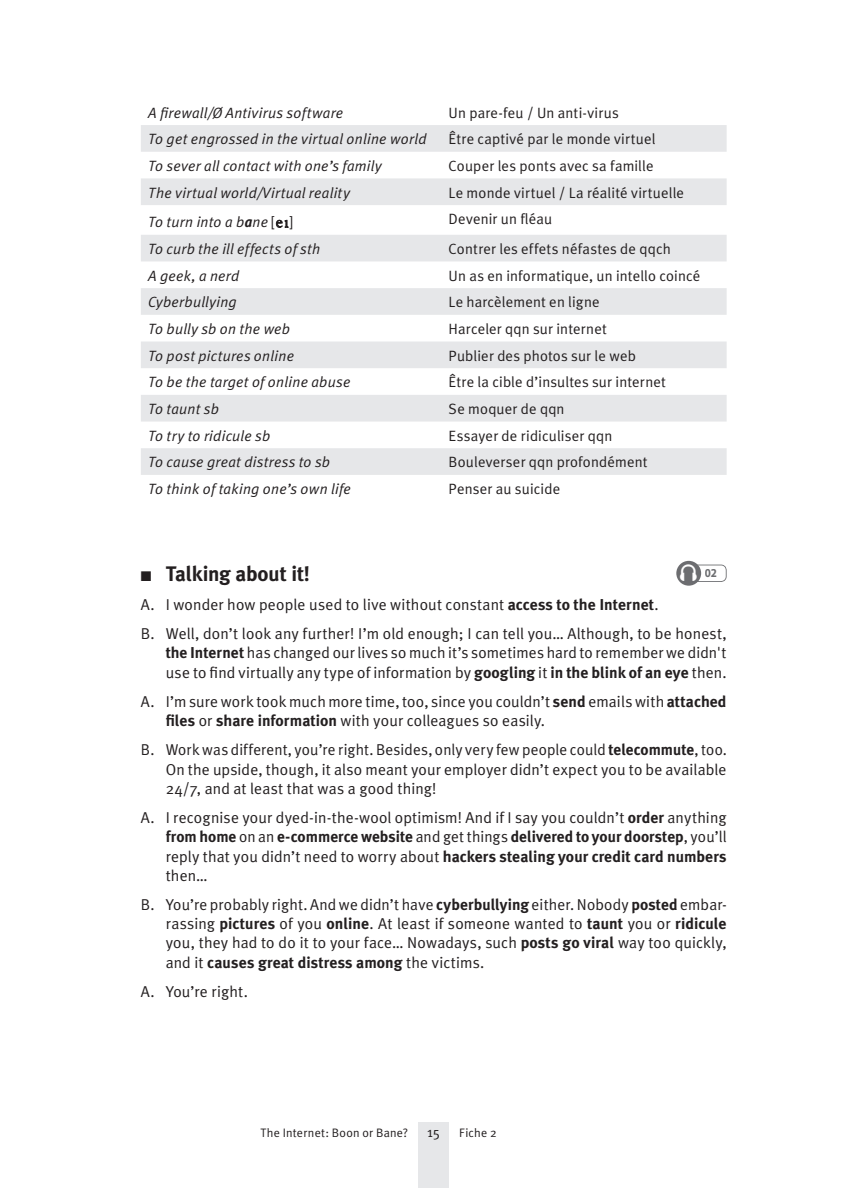
<style>
.page{position:relative;width:861px;height:1188px;background:#fff}
.page>*{position:absolute;margin:0;border:0;box-sizing:border-box;transform-origin:0 0}
.t1{font:700 21px "Meta Plus";letter-spacing:-.01em;color:#231f20}
.t2{font:15.75px/19.2px "Meta Plus Normal";letter-spacing:.01em;color:#231f20}
.t3{font:700 15.75px/19.2px "Meta Plus";color:#231f20}
.t4{font:14.88px "Meta Plus Normal";letter-spacing:.01em;color:#231f20}
.t5{font:italic 14.88px "Meta Plus Normal";letter-spacing:.015em;color:#231f20}
.t6{font:14px "Meta Plus Normal";color:#231f20}
.t7{font:12.25px "Meta Plus Normal";letter-spacing:.02em;color:#231f20}
.t8{font:700 12.25px "Myriad Pro";color:#6d6e71;scale:.9 1}
.s1{font-family:"Meta Plus";font-weight:700}
.s2{font-style:normal}
.s3{font-family:"Alphonetic GB";font-style:normal}
.s4{font-family:"Meta Plus Normal";font-weight:400}
</style>
<div class="page">
<div style="left:418px;top:1121px;width:30px;height:66px;background:#e6e7e9"></div>
<svg style="left:141px;top:125px;width:585px;height:350px;fill:#e6e7e9"></svg>
<svg style="left:676px;top:560px;width:25px;height:25px"></svg>
<svg style="left:680px;top:564px;width:46px;height:18px"></svg>
<p class="t5" style="left:148px;top:107px;width:196px">A firewall/Ø Antivirus software</p>
<p class="t4" style="left:448px;top:107px;width:172px">Un pare-feu / Un anti-virus</p>
<p class="t5" style="left:148px;top:133px;width:280px">To get engrossed in the virtual online world</p>
<p class="t4" style="left:448px;top:134px;width:208px">Être captivé par le monde virtuel</p>
<p class="t5" style="left:148px;top:160px;width:235px">To sever all contact with one’s family</p>
<p class="t4" style="left:448px;top:160px;width:206px">Couper les ponts avec sa famille</p>
<p class="t5" style="left:148px;top:187px;width:203px">The virtual world/Virtual reality</p>
<p class="t4" style="left:448px;top:187px;width:237px">Le monde virtuel / La réalité virtuelle</p>
<p class="t5" style="left:148px;top:216px;width:146px">To turn into a b<span class="s1">a</span>ne <span class="s2">[</span><span class="s3">eq</span><span class="s2">]</span></p>
<p class="t4" style="left:448px;top:214px;width:105px">Devenir un fléau</p>
<p class="t5" style="left:148px;top:243px;width:173px">To curb the ill effects of sth</p>
<p class="t4" style="left:448px;top:243px;width:224px">Contrer les effets néfastes de qqch</p>
<p class="t5" style="left:148px;top:270px;width:92px">A geek, a nerd</p>
<p class="t4" style="left:448px;top:270px;width:253px">Un as en informatique, un intello coincé</p>
<p class="t5" style="left:148px;top:296px;width:90px">Cyberbullying</p>
<p class="t4" style="left:448px;top:296px;width:153px">Le harcèlement en ligne</p>
<p class="t5" style="left:148px;top:323px;width:143px">To bully sb on the web</p>
<p class="t4" style="left:448px;top:323px;width:160px">Harceler qqn sur internet</p>
<p class="t5" style="left:148px;top:350px;width:147px">To post pictures online</p>
<p class="t4" style="left:448px;top:350px;width:189px">Publier des photos sur le web</p>
<p class="t5" style="left:148px;top:376px;width:204px">To be the target of online abuse</p>
<p class="t4" style="left:448px;top:376px;width:219px">Être la cible d’insultes sur internet</p>
<p class="t5" style="left:148px;top:403px;width:72px">To taunt sb</p>
<p class="t4" style="left:448px;top:403px;width:117px">Se moquer de qqn</p>
<p class="t5" style="left:148px;top:430px;width:123px">To try to ridicule sb</p>
<p class="t4" style="left:448px;top:430px;width:165px">Essayer de ridiculiser qqn</p>
<p class="t5" style="left:148px;top:456px;width:183px">To cause great distress to sb</p>
<p class="t4" style="left:448px;top:456px;width:200px">Bouleverser qqn profondément</p>
<p class="t5" style="left:148px;top:483px;width:204px">To think of taking one’s own life</p>
<p class="t4" style="left:448px;top:483px;width:113px">Penser au suicide</p>
<h1 class="t1" style="left:141px;top:565px;width:171px">■ Talking about it!</h1>
<p class="t8" style="left:704px;top:568px;width:15px">02</p>
<p class="t2" style="left:141px;top:591px;width:587px;line-height:29.2px">A. I wonder how people used to live without constant <span class="s1">access to the Internet</span>.<br>B. Well, don’t look any further! I’m old enough; I can tell you… Although, to be honest,</p>
<p class="t2" style="left:166px;top:644px;width:562px"><span class="s1">the Internet</span> has changed our lives so much it’s sometimes hard to remember we didn't use to find virtually any type of information by <span class="s1">googling</span> it <span class="s1">in the blink of an eye</span> then.</p>
<p class="t2" style="left:166px;top:692px;width:562px;text-indent:-25px">A. I’m sure work took much more time, too, since you couldn’t <span class="s1">send</span> emails with <span class="s1">attached files</span> or <span class="s1">share information</span> with your colleagues so easily.</p>
<p class="t2" style="left:166px;top:741px;width:562px;text-align:justify;text-indent:-25px">B. Work was different, you’re right. Besides, only very few people could <span class="s1">telecommute</span>, too.<br>On the upside, though, it also meant your employer didn’t expect you to be available 24/7, and at least that was a good thing!</p>
<p class="t2" style="left:141px;top:809px;width:587px">A. I recognise your dyed-in-the-wool optimism! And if I say you couldn’t <span class="s1">order</span> anything</p>
<p class="t3" style="left:166px;top:828px;width:562px">from home <span class="s4">on an</span> e-commerce website <span class="s4">and get things</span> delivered to your doorstep<span class="s4">, you’ll reply that you didn’t need to worry about</span> hackers stealing your credit card numbers</p>
<p class="t2" style="left:141px;top:861px;width:587px;line-height:29.2px;text-indent:25px">then…<br>B. You’re probably right. And we didn’t have <span class="s1">cyberbullying</span> either. Nobody <span class="s1">posted</span> embar-</p>
<p class="t2" style="left:166px;top:915px;width:562px">rassing <span class="s1">pictures</span> of you <span class="s1">online</span>. At least if someone wanted to <span class="s1">taunt</span> you or <span class="s1">ridicule </span>you, they had to do it to your face… Nowadays, such <span class="s1">posts go viral</span> way too quickly,</p>
<p class="t3" style="left:166px;top:953px;width:320px"><span class="s4">and it</span> causes great distress among <span class="s4">the victims.</span></p>
<p class="t2" style="left:141px;top:982px;width:108px">A. You’re right.</p>
<p class="t7" style="left:260px;top:1128px;width:149px">The Internet: Boon or Bane?</p>
<p class="t7" style="left:459px;top:1128px;width:39px">Fiche 2</p>
<p class="t6" style="left:427px;top:1126px;width:15px">15</p>
</div>
